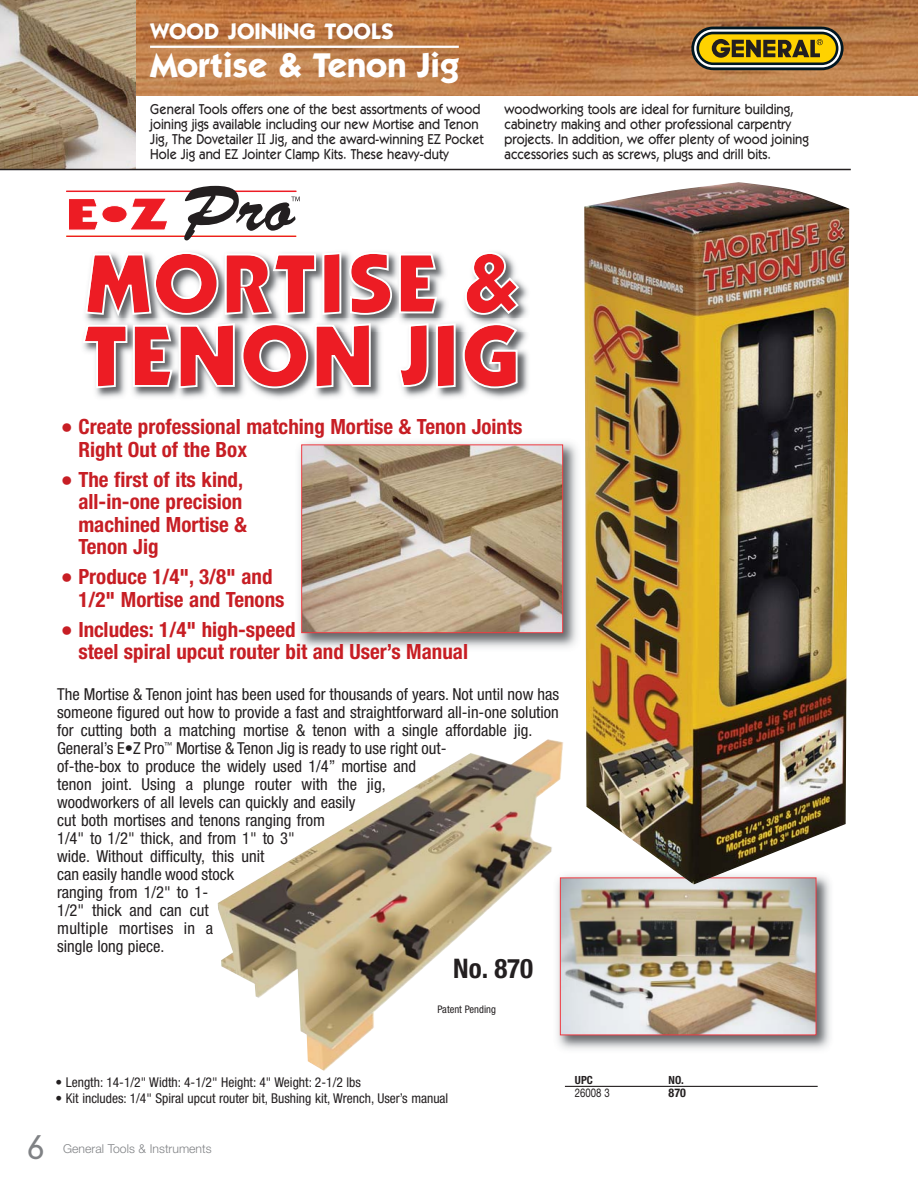
<style>
.page{position:relative;width:918px;height:1188px;background:#fff}
.page>*{position:absolute;margin:0;border:0;box-sizing:border-box;transform-origin:0 0}
.t1{font:700 34.5px "Itc Kabel";color:#fff}
.t2{font:300 32.1px "DIN Neuzeit Grotesk";color:#808285}
.t3{font:700 condensed 27px "Helvetica Neue";color:#231f20}
.t4{font:700 22.5px "Itc Kabel";color:#fff}
.t5{font:700 condensed 21px/22.5px "Helvetica Neue";color:#c71e24}
.t6{font:condensed 16.5px/18px "Helvetica Neue";color:#231f20}
.t7{font:500 14.4px/15px "Itc Kabel";color:#231f20;scale:.9 1}
.t8{font:condensed 13.5px "Helvetica Neue";color:#231f20}
.t9{font:300 12.15px "Helvetica Neue";color:#808285}
.t10{font:12px "Helvetica Neue";color:#231f20;scale:.8 1}
.t11{font:700 condensed 12px "Helvetica Neue";color:#231f20}
.t12{font:700 condensed 11.25px "Helvetica Neue";color:#231f20}
.t13{font:condensed 10.5px "Helvetica Neue";color:#231f20}
.s1{font-family:"Memphis"}
.s2{font-family:"Lucida Grande";font-weight:400;font-stretch:normal}
</style>
<div class="page">
<img style="left:135px;top:0;width:783px;height:96px">
<svg style="left:691px;top:27px;width:153px;height:43px"></svg>
<svg style="left:694px;top:29px;width:147px;height:38px"></svg>
<div style="left:696px;top:32px;width:142px;height:33px;background:#001722;border-radius:17px"></div>
<div style="left:699px;top:34px;width:137px;height:29px;background:#ffd200;border-radius:14px"></div>
<svg style="left:712px;top:39px;width:111px;height:19px"></svg>
<hr style="left:150px;top:46px;width:309px;height:2px;background:#fff">
<img style="left:0;top:0;width:135px;height:169px">
<hr style="left:0;top:169px;width:851px;height:1px;background:#231f20">
<img style="left:299px;top:442px;width:278px;height:206px">
<img style="left:303px;top:446px;width:258px;height:185px">
<div style="left:301px;top:444px;width:262px;height:189px;border:1px solid #ef3a42"></div>
<hr style="left:66px;top:191px;width:230px;height:1px;background:#ed1c24">
<hr style="left:66px;top:236px;width:230px;height:1px;background:#ed1c24">
<svg style="left:69px;top:198px;width:99px;height:32px"></svg>
<svg style="left:184px;top:186px;width:116px;height:54px"></svg>
<img style="left:218px;top:739px;width:345px;height:332px">
<img style="left:85px;top:251px;width:443px;height:67px">
<svg style="left:85px;top:252px;width:434px;height:64px"></svg>
<img style="left:86px;top:318px;width:443px;height:80px">
<svg style="left:83px;top:323px;width:435px;height:65px"></svg>
<img style="left:553px;top:871px;width:277px;height:184px">
<img style="left:562px;top:879px;width:252px;height:154px">
<div style="left:560px;top:877px;width:256px;height:158px;border:1px solid #ef3a42"></div>
<img style="left:584px;top:182px;width:265px;height:702px">
<hr style="left:565px;top:1086px;width:253px;height:1px;background:#231f20">
<h3 class="t4" style="left:150px;top:23px;width:245px">WOOD JOINING TOOLS</h3>
<h1 class="t1" style="left:150px;top:52px;width:310px">Mortise &amp; Tenon Jig</h1>
<p class="t7" style="left:150px;top:102px;width:372px">General Tools offers one of the best assortments of wood joining jigs available including our new Mortise and Tenon Jig, The Dovetailer <span class="s1">II</span> Jig, and the award-winning EZ Pocket Hole Jig and EZ Jointer Clamp Kits. These heavy-duty</p>
<p class="t7" style="left:505px;top:102px;width:340px">woodworking tools are ideal for furniture building, cabinetry making and other professional carpentry projects. In addition, we offer plenty of wood joining accessories such as screws, plugs and drill bits.</p>
<p class="t5" style="left:78px;top:417px;width:446px;text-indent:-18px"><span class="s2">●</span> Create professional matching Mortise &amp; Tenon Joints<br>Right Out of the Box</p>
<p class="t5" style="left:78px;top:470px;width:170px;text-indent:-18px"><span class="s2">●</span> The first of its kind, all-in-one precision machined Mortise &amp;<br>Tenon Jig</p>
<p class="t5" style="left:78px;top:567px;width:208px;text-indent:-18px"><span class="s2">●</span> Produce 1/4", 3/8" and<br>1/2" Mortise and Tenons</p>
<p class="t5" style="left:78px;top:620px;width:391px;text-indent:-18px"><span class="s2">●</span> Includes: 1/4" high-speed<br>steel spiral upcut router bit and User’s Manual</p>
<p class="t6" style="left:57px;top:686px;width:503px">The Mortise &amp; Tenon joint has been used for thousands of years. Not until now has someone figured out how to provide a fast and straightforward all-in-one solution for cutting both a matching mortise &amp; tenon with a single affordable jig.<br>General’s E•Z Pro<sup>™</sup> Mortise &amp; Tenon Jig is ready to use right out-<br>of-the-box to produce the widely used 1/4” mortise and<br>tenon joint. Using a plunge router with the jig,<br>woodworkers of all levels can quickly and easily<br>cut both mortises and tenons ranging from<br>1/4" to 1/2" thick, and from 1" to 3"<br>wide. Without difficulty, this unit<br>can easily handle wood stock<br>ranging from 1/2" to 1-<br>1/2" thick and can cut<br>multiple mortises in a<br>single long piece.</p>
<h3 class="t3" style="left:453px;top:958px;width:81px">No. 870</h3>
<p class="t13" style="left:437px;top:1006px;width:60px">Patent Pending</p>
<p class="t8" style="left:56px;top:1077px;width:307px">• Length: 14-1/2" Width: 4-1/2" Height: 4" Weight: 2-1/2 lbs</p>
<p class="t8" style="left:56px;top:1093px;width:394px">• Kit includes: 1/4" Spiral upcut router bit, Bushing kit, Wrench, User’s manual</p>
<h2 class="t2" style="left:28px;top:1135px;width:18px">6</h2>
<p class="t9" style="left:63px;top:1144px;width:150px">General Tools &amp; Instruments</p>
<p class="t12" style="left:575px;top:1076px;width:19px">UPC</p>
<p class="t12" style="left:669px;top:1076px;width:17px">NO.</p>
<p class="t10" style="left:575px;top:1089px;width:45px">26008 3</p>
<p class="t11" style="left:669px;top:1089px;width:19px">870</p>
</div>
